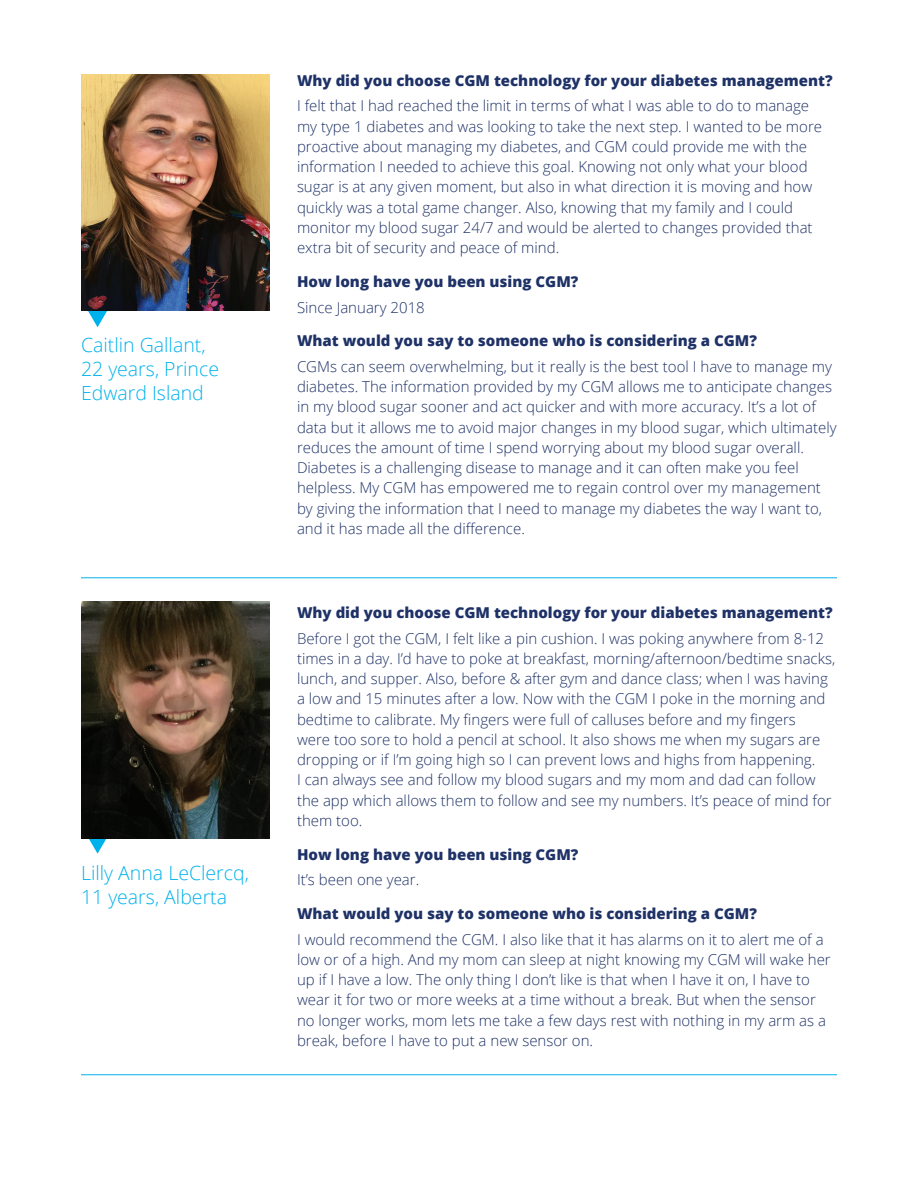
<style>
.page{position:relative;width:918px;height:1188px;background:#fff}
.page>*{position:absolute;margin:0;border:0;box-sizing:border-box;transform-origin:0 0}
.t1{font:300 19.5px/24px "Open Sans";color:#00b2eb}
.t2{font:300 15px/20.2px "Open Sans";color:#1f3267}
.t3{font:800 15px "Open Sans";color:#1f3267}
</style>
<div class="page">
<hr style="left:81px;top:1074px;width:756px;height:1px;background:#00b2eb">
<hr style="left:81px;top:577px;width:756px;height:1px;background:#00b2eb">
<svg style="left:85px;top:310px;width:25px;height:17px"></svg>
<img style="left:81px;top:74px;width:189px;height:236px">
<svg style="left:85px;top:838px;width:25px;height:16px"></svg>
<img style="left:81px;top:602px;width:189px;height:236px">
<p class="t1" style="left:81px;top:333px;width:140px">Caitlin Gallant,<br>22 years, Prince<br>Edward Island</p>
<p class="t1" style="left:81px;top:860px;width:169px">Lilly Anna LeClercq,<br>11 years, Alberta</p>
<p class="t3" style="left:297px;top:69px;width:537px">Why did you choose CGM technology for your diabetes management?</p>
<p class="t2" style="left:297px;top:95px;width:527px">I felt that I had reached the limit in terms of what I was able to do to manage my type 1 diabetes and was looking to take the next step. I wanted to be more proactive about managing my diabetes, and CGM could provide me with the information I needed to achieve this goal. Knowing not only what your blood sugar is at any given moment, but also in what direction it is moving and how quickly was a total game changer. Also, knowing that my family and I could monitor my blood sugar 24/7 and would be alerted to changes provided that extra bit of security and peace of mind.</p>
<p class="t3" style="left:297px;top:270px;width:283px">How long have you been using CGM?</p>
<p class="t2" style="left:297px;top:297px;width:129px">Since January 2018</p>
<p class="t3" style="left:297px;top:329px;width:461px">What would you say to someone who is considering a CGM?</p>
<p class="t2" style="left:297px;top:356px;width:541px">CGMs can seem overwhelming, but it really is the best tool I have to manage my diabetes. The information provided by my CGM allows me to anticipate changes in my blood sugar sooner and act quicker and with more accuracy. It’s a lot of data but it allows me to avoid major changes in my blood sugar, which ultimately reduces the amount of time I spend worrying about my blood sugar overall.<br>Diabetes is a challenging disease to manage and it can often make you feel helpless. My CGM has empowered me to regain control over my management by giving the information that I need to manage my diabetes the way I want to,</p>
<p class="t2" style="left:297px;top:518px;width:229px">and it has made all the difference.</p>
<p class="t3" style="left:297px;top:601px;width:537px">Why did you choose CGM technology for your diabetes management?</p>
<p class="t2" style="left:297px;top:628px;width:540px">Before I got the CGM, I felt like a pin cushion. I was poking anywhere from 8-12 times in a day. I’d have to poke at breakfast, morning/afternoon/bedtime snacks, lunch, and supper. Also, before &amp; after gym and dance class; when I was having a low and 15 minutes after a low. Now with the CGM I poke in the morning and</p>
<p class="t2" style="left:297px;top:709px;width:500px">bedtime to calibrate. My fingers were full of calluses before and my fingers</p>
<p class="t2" style="left:297px;top:729px;width:536px">were too sore to hold a pencil at school. It also shows me when my sugars are dropping or if I’m going high so I can prevent lows and highs from happening.<br>I can always see and follow my blood sugars and my mom and dad can follow the app which allows them to follow and see my numbers. It’s peace of mind for them too.</p>
<p class="t3" style="left:297px;top:843px;width:283px">How long have you been using CGM?</p>
<p class="t2" style="left:297px;top:869px;width:124px">It’s been one year.</p>
<p class="t3" style="left:297px;top:902px;width:461px">What would you say to someone who is considering a CGM?</p>
<p class="t2" style="left:297px;top:929px;width:535px">I would recommend the CGM. I also like that it has alarms on it to alert me of a low or of a high. And my mom can sleep at night knowing my CGM will wake her up if I have a low. The only thing I don’t like is that when I have it on, I have to wear it for two or more weeks at a time without a break. But when the sensor no longer works, mom lets me take a few days rest with nothing in my arm as a break, before I have to put a new sensor on.</p>
</div>
